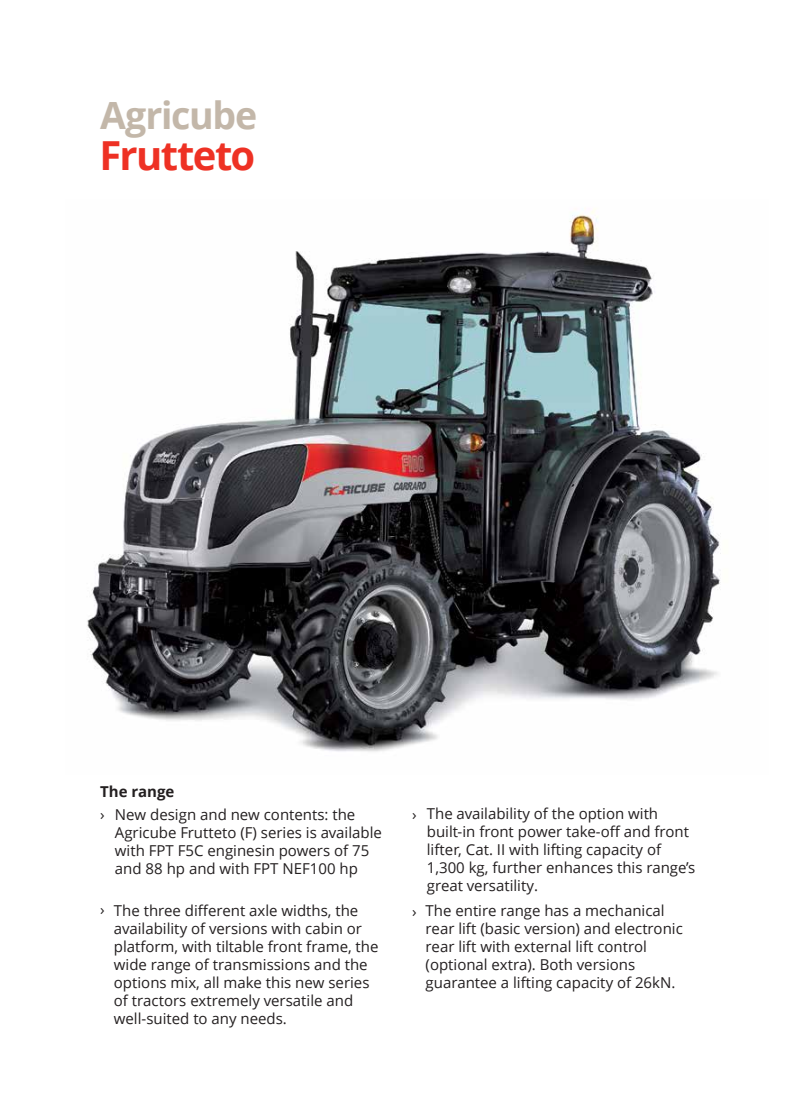
<style>
.page{position:relative;width:803px;height:1112px;background:#fff}
.page>*{position:absolute;margin:0;border:0;box-sizing:border-box;transform-origin:0 0}
.t1{font:700 40px "Open Sans";letter-spacing:-.04em;color:#ee3124}
.t2{font:700 37.5px "Open Sans";letter-spacing:-.035em;color:#c3b7a9}
.t3{font:15px/18px "Open Sans";color:#231f20}
.t4{font:700 15px "Open Sans";color:#231f20}
</style>
<div class="page">
<img style="left:87px;top:209px;width:634px;height:543px">
<h2 class="t2" style="left:100px;top:88px;width:159px">Agricube</h2>
<h1 class="t1" style="left:99px;top:127px;width:157px">Frutteto</h1>
<p class="t4" style="left:100px;top:780px;width:76px">The range</p>
<p class="t3" style="left:100px;top:804px;width:6px">›</p>
<p class="t3" style="left:115px;top:805px;width:268px">New design and new contents: the Agricube Frutteto (F) series is available with FPT F5C enginesin powers of 75 and 88 hp and with FPT NEF100 hp</p>
<p class="t3" style="left:114px;top:900px;width:266px">The three different axle widths, the availability of versions with cabin or platform, with tiltable front frame, the wide range of transmissions and the options mix, all make this new series of tractors extremely versatile and well-suited to any needs.</p>
<p class="t3" style="left:100px;top:900px;width:6px">›</p>
<p class="t3" style="left:412px;top:805px;width:6px">›</p>
<p class="t3" style="left:412px;top:902px;width:6px">›</p>
<p class="t3" style="left:427px;top:804px;width:270px">The availability of the option with built-in front power take-off and front lifter, Cat. II with lifting capacity of 1,300 kg, further enhances this range’s great versatility.</p>
<p class="t3" style="left:426px;top:900px;width:259px">The entire range has a mechanical rear lift (basic version) and electronic rear lift with external lift control (optional extra). Both versions guarantee a lifting capacity of 26kN.</p>
</div>
